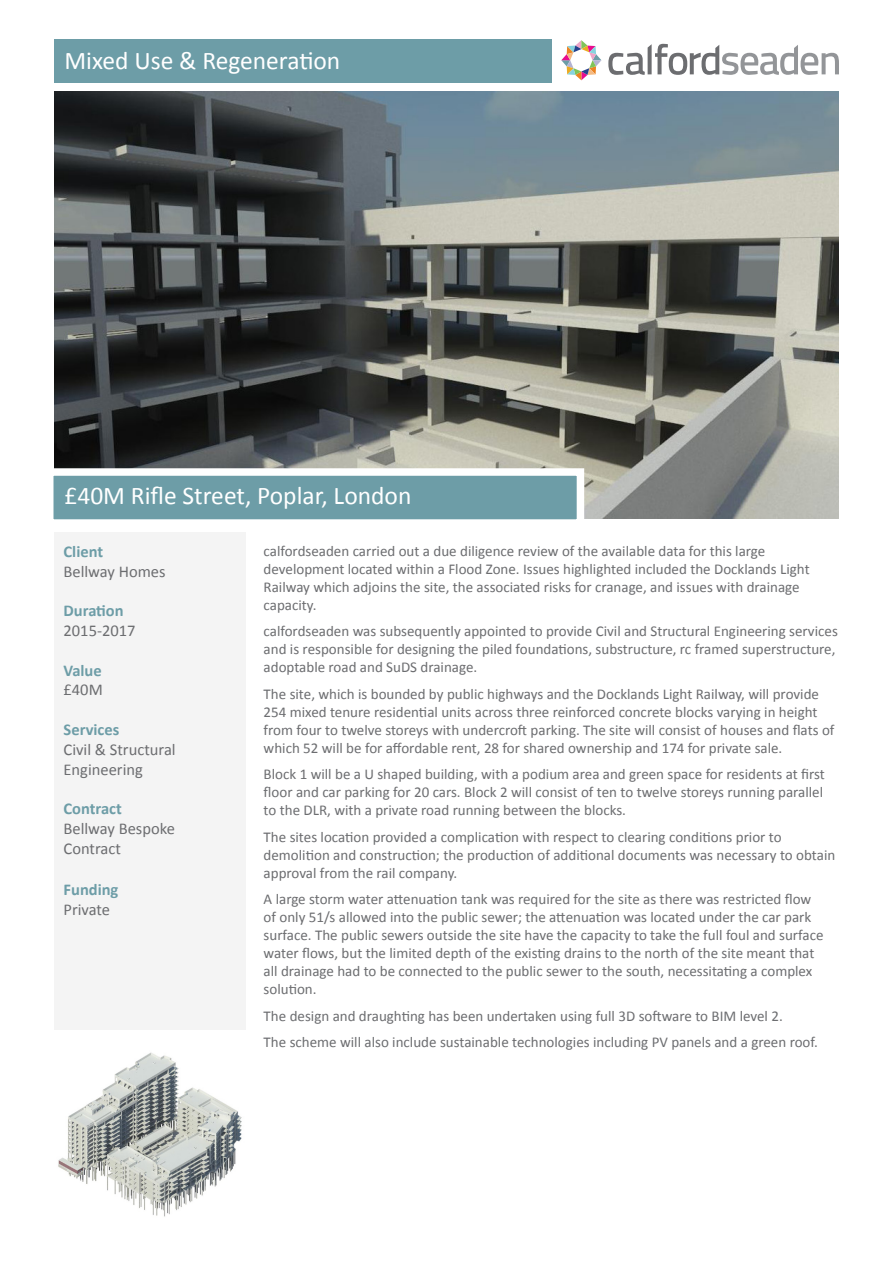
<style>
.page{position:relative;width:893px;height:1263px;background:#fff}
.page>*{position:absolute;margin:0;border:0;box-sizing:border-box;transform-origin:0 0}
.t1{font:25.5px "Calibri";color:#fff}
.t2{font:16.5px/19.8px "Calibri";color:#6c6d70}
.t3{font:700 16.5px "Calibri";color:#6d9da7}
.t4{font:15px/18px "Calibri";color:#6c6d70}
</style>
<div class="page">
<img style="left:54px;top:91px;width:785px;height:428px">
<div style="left:46px;top:468px;width:538px;height:59px;background:#6d9da7;border:8px solid #fff"></div>
<svg style="left:608px;top:44px;width:231px;height:31px"></svg>
<svg style="left:561px;top:40px;width:40px;height:40px"></svg>
<div style="left:54px;top:39px;width:497px;height:44px;background:#6d9da7"></div>
<div style="left:55px;top:532px;width:191px;height:497px;background:#f4f4f4"></div>
<img style="left:58px;top:1052px;width:184px;height:165px">
<p class="t1" style="left:64px;top:45px;width:277px">Mixed Use &amp; Regeneration</p>
<p class="t1" style="left:64px;top:480px;width:348px">£40M Rifle Street, Poplar, London</p>
<p class="t3" style="left:64px;top:541px;width:41px">Client</p>
<p class="t2" style="left:64px;top:561px;width:103px">Bellway Homes</p>
<p class="t3" style="left:64px;top:600px;width:62px">Duration</p>
<p class="t2" style="left:64px;top:621px;width:73px">2015-2017</p>
<p class="t3" style="left:64px;top:659px;width:40px">Value</p>
<p class="t2" style="left:64px;top:680px;width:41px">£40M</p>
<p class="t3" style="left:64px;top:719px;width:57px">Services</p>
<p class="t2" style="left:64px;top:739px;width:114px">Civil &amp; Structural<br>Engineering</p>
<p class="t3" style="left:64px;top:798px;width:60px">Contract</p>
<p class="t2" style="left:64px;top:819px;width:113px">Bellway Bespoke</p>
<p class="t2" style="left:64px;top:838px;width:59px">Contract</p>
<p class="t3" style="left:64px;top:879px;width:56px">Funding</p>
<p class="t2" style="left:64px;top:900px;width:48px">Private</p>
<p class="t4" style="left:264px;top:542px;width:547px">calfordseaden carried out a due diligence review of the available data for this large development located within a Flood Zone. Issues highlighted included the Docklands Light Railway which adjoins the site, the associated risks for cranage, and issues with drainage capacity.</p>
<p class="t4" style="left:264px;top:622px;width:576px">calfordseaden was subsequently appointed to provide Civil and Structural Engineering services and is responsible for designing the piled foundations, substructure, rc framed superstructure, adoptable road and SuDS drainage.</p>
<p class="t4" style="left:264px;top:685px;width:572px">The site, which is bounded by public highways and the Docklands Light Railway, will provide 254 mixed tenure residential units across three reinforced concrete blocks varying in height from four to twelve storeys with undercroft parking. The site will consist of houses and flats of which 52 will be for affordable rent, 28 for shared ownership and 174 for private sale.</p>
<p class="t4" style="left:264px;top:765px;width:563px;text-align:justify">Block 1 will be a U shaped building, with a podium area and green space for residents at first floor and car parking for 20 cars. Block 2 will consist of ten to twelve storeys running parallel to the DLR, with a private road running between the blocks.</p>
<p class="t4" style="left:264px;top:828px;width:573px">The sites location provided a complication with respect to clearing conditions prior to demolition and construction; the production of additional documents was necessary to obtain approval from the rail company.</p>
<p class="t4" style="left:264px;top:890px;width:561px">A large storm water attenuation tank was required for the site as there was restricted flow of only 51/s allowed into the public sewer; the attenuation was located under the car park surface. The public sewers outside the site have the capacity to take the full foul and surface water flows, but the limited depth of the existing drains to the north of the site meant that all drainage had to be connected to the public sewer to the south, necessitating a complex solution.</p>
<p class="t4" style="left:264px;top:1007px;width:521px">The design and draughting has been undertaken using full 3D software to BIM level 2.</p>
<p class="t4" style="left:264px;top:1033px;width:556px">The scheme will also include sustainable technologies including PV panels and a green roof.</p>
</div>
